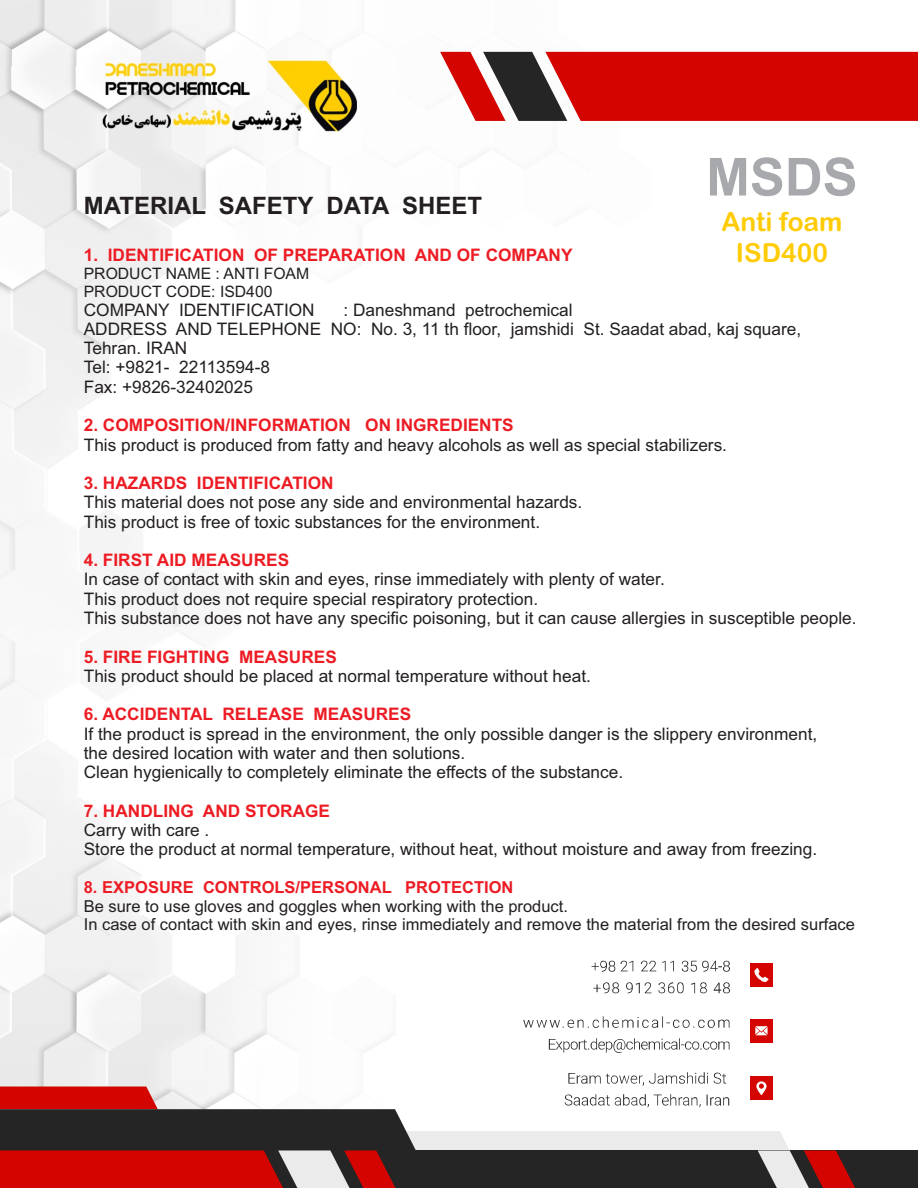
<style>
.page{position:relative;width:918px;height:1188px;background:#fff}
.page>*{position:absolute;margin:0;border:0;box-sizing:border-box;transform-origin:0 0}
.t1{font:700 52.5px "Arial";color:#a7a9ac}
.t2{font:26.25px/30.5px "Arial Rounded MT Bold";color:#ffcb04;text-align:center}
.t3{font:700 24px "Arial";color:#231f20}
.t4{font:17.25px/19.2px "Arial";color:#231f20}
.t5{font:700 17.25px "Arial";color:#ed1c24}
.t6{font:16.5px/18.5px "Arial";color:#231f20}
.t7{font:700 16.5px "Arial";color:#ed1c24}
.t8{font:15.75px/17.5px "Arial";color:#231f20}
</style>
<div class="page">
<img style="left:0;top:0;width:918px;height:1151px">
<img style="left:417px;top:1131px;width:384px;height:20px">
<div style="left:0;top:1087px;width:158px;height:22px;background:#d40400"></div>
<div style="left:414px;top:1151px;width:504px;height:37px;background:#252525"></div>
<img style="left:758px;top:1151px;width:46px;height:37px">
<img style="left:0;top:1109px;width:417px;height:43px">
<div style="left:0;top:1151px;width:278px;height:37px;background:#d40400"></div>
<img style="left:278px;top:1151px;width:66px;height:37px">
<img style="left:344px;top:1151px;width:70px;height:37px">
<div style="left:567px;top:52px;width:351px;height:69px;background:#d40400"></div>
<img style="left:506px;top:52px;width:61px;height:69px">
<img style="left:440px;top:52px;width:66px;height:69px">
<img style="left:804px;top:1151px;width:70px;height:37px">
<img style="left:750px;top:1076px;width:23px;height:23px">
<img style="left:756px;top:1081px;width:11px;height:14px">
<img style="left:568px;top:1073px;width:87px;height:13px">
<img style="left:750px;top:1019px;width:23px;height:23px">
<svg style="left:755px;top:1026px;width:13px;height:9px"></svg>
<img style="left:750px;top:964px;width:23px;height:22px">
<img style="left:754px;top:968px;width:15px;height:14px">
<img style="left:592px;top:961px;width:96px;height:11px">
<img style="left:523px;top:1016px;width:111px;height:12px">
<h1 class="t1" style="left:706px;top:157px;width:153px">MSDS</h1>
<h2 class="t2" style="left:721px;top:209px;width:122px">Anti foam<br>ISD400</h2>
<h3 class="t3" style="left:84px;top:196px;width:400px">MATERIAL SAFETY DATA SHEET</h3>
<p class="t5" style="left:84px;top:249px;width:490px">1. IDENTIFICATION OF PREPARATION AND OF COMPANY</p>
<p class="t8" style="left:84px;top:266px;width:227px">PRODUCT NAME : ANTI FOAM<br>PRODUCT CODE: ISD400</p>
<p class="t4" style="left:84px;top:302px;width:232px">COMPANY IDENTIFICATION</p>
<p class="t4" style="left:84px;top:302px;width:719px;text-indent:260px">: Daneshmand petrochemical<br>ADDRESS AND TELEPHONE NO: No. 3, 11 th floor, jamshidi St. Saadat abad, kaj square, Tehran. IRAN<br>Tel: +9821- 22113594-8<br>Fax: +9826-32402025</p>
<p class="t5" style="left:84px;top:419px;width:432px">2. COMPOSITION/INFORMATION ON INGREDIENTS</p>
<p class="t4" style="left:84px;top:436px;width:645px">This product is produced from fatty and heavy alcohols as well as special stabilizers.</p>
<p class="t5" style="left:84px;top:477px;width:251px">3. HAZARDS IDENTIFICATION</p>
<p class="t4" style="left:84px;top:494px;width:500px">This material does not pose any side and environmental hazards.<br>This product is free of toxic substances for the environment.</p>
<p class="t5" style="left:84px;top:554px;width:207px">4. FIRST AID MEASURES</p>
<p class="t4" style="left:84px;top:571px;width:774px">In case of contact with skin and eyes, rinse immediately with plenty of water.<br>This product does not require special respiratory protection.<br>This substance does not have any specific poisoning, but it can cause allergies in susceptible people.</p>
<p class="t5" style="left:84px;top:650px;width:255px">5. FIRE FIGHTING MEASURES</p>
<p class="t4" style="left:84px;top:668px;width:509px">This product should be placed at normal temperature without heat.</p>
<p class="t5" style="left:84px;top:708px;width:329px">6. ACCIDENTAL RELEASE MEASURES</p>
<p class="t4" style="left:84px;top:726px;width:735px">If the product is spread in the environment, the only possible danger is the slippery environment, the desired location with water and then solutions.<br>Clean hygienically to completely eliminate the effects of the substance.</p>
<p class="t5" style="left:84px;top:804px;width:248px">7. HANDLING AND STORAGE</p>
<p class="t4" style="left:84px;top:822px;width:735px">Carry with care .<br>Store the product at normal temperature, without heat, without moisture and away from freezing.</p>
<p class="t7" style="left:84px;top:881px;width:431px">8. EXPOSURE CONTROLS/PERSONAL PROTECTION</p>
<p class="t6" style="left:84px;top:898px;width:773px">Be sure to use gloves and goggles when working with the product.<br>In case of contact with skin and eyes, rinse immediately and remove the material from the desired surface</p>
</div>
